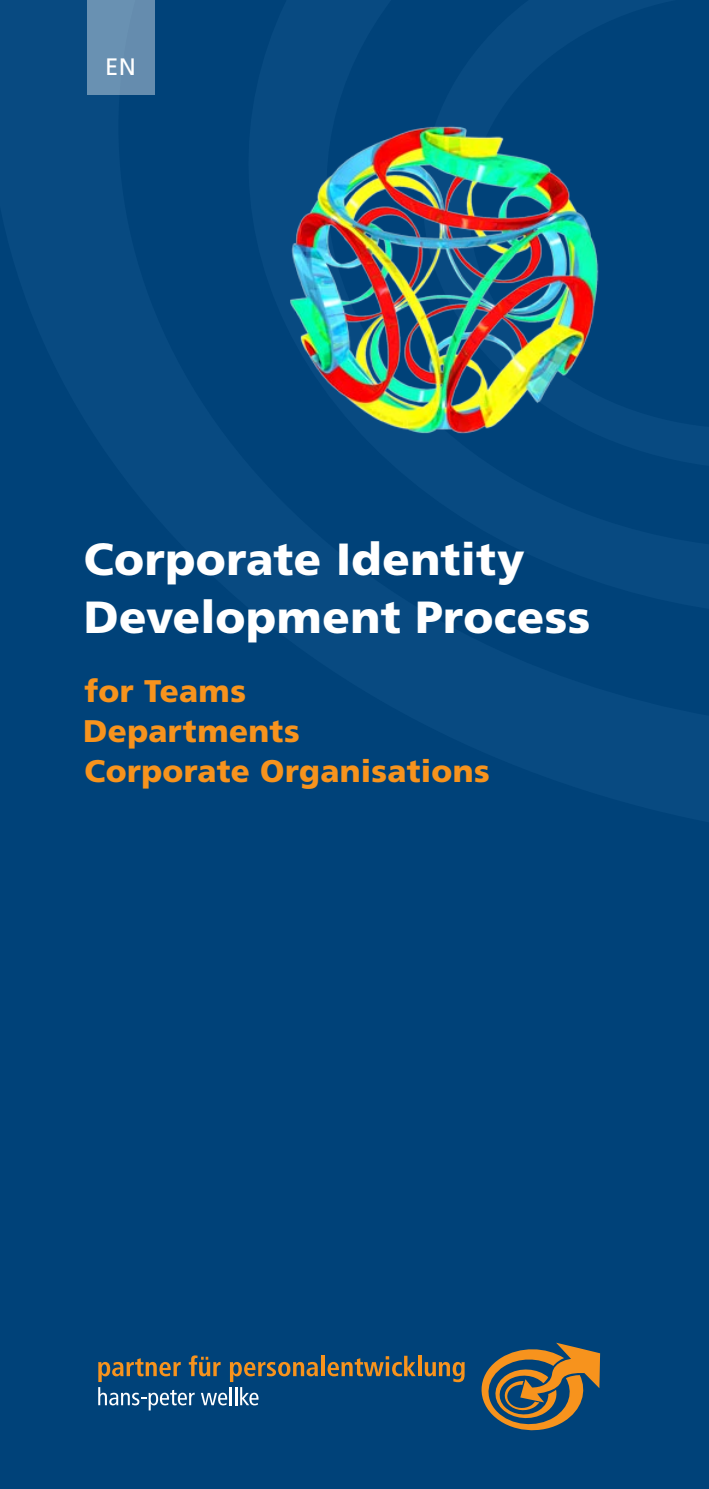
<style>
.page{position:relative;width:709px;height:1489px;background:#fff}
.page>*{position:absolute;margin:0;border:0;box-sizing:border-box;transform-origin:0 0}
.t1{font:900 45px/57.5px "Frutiger LT";letter-spacing:.01em;color:#fff}
.t2{font:900 31.25px/40px "Frutiger LT";letter-spacing:.01em;color:#f7931d}
.t3{font:23.75px "Frutiger";color:#fff}
</style>
<div class="page">
<div style="left:0;top:0;width:709px;height:1488px;background:#004279"></div>
<div style="left:87px;top:0;width:67px;height:95px;background:#6991b2"></div>
<hr style="left:321px;top:1355px;width:3px;height:20px;background:#f7931d">
<svg style="left:327px;top:1355px;width:89px;height:21px"></svg>
<hr style="left:418px;top:1355px;width:3px;height:20px;background:#f7931d">
<svg style="left:425px;top:1361px;width:39px;height:20px"></svg>
<svg style="left:98px;top:1355px;width:220px;height:55px"></svg>
<svg style="left:481px;top:1342px;width:119px;height:89px"></svg>
<img style="left:289px;top:125px;width:310px;height:309px">
<p class="t3" style="left:105px;top:52px;width:32px">EN</p>
<h1 class="t1" style="left:84px;top:530px;width:508px">Corporate Identity<br>Development Process</h1>
<p class="t2" style="left:83px;top:671px;width:408px">for Teams<br>Departments<br>Corporate Organisations</p>
</div>
